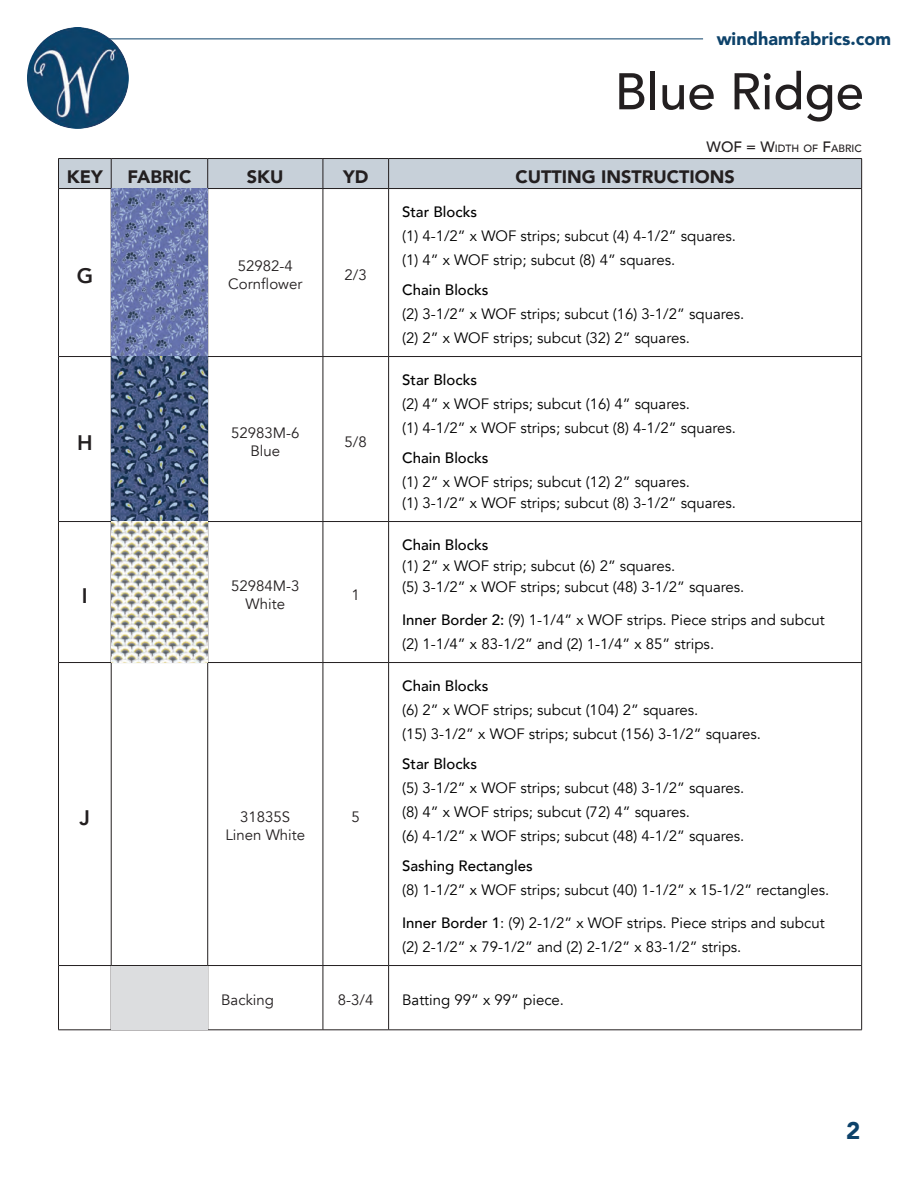
<style>
.page{position:relative;width:918px;height:1188px;background:#fff}
.page>*{position:absolute;margin:0;border:0;box-sizing:border-box;transform-origin:0 0}
.t1{font:500 51px "Avenir";color:#231f20}
.t2{font:900 24px "Avenir";color:#0d426a}
.t3{font:800 21px "Avenir";color:#231f20}
.t4{font:900 18px "Avenir";color:#231f20}
.t5{font:900 18px "Avenir";color:#0d426a}
.t6{font:15px/24px "Avenir";color:#000}
.t7{font:500 15px "Avenir";color:#000}
.t8{font:15px/18px "Avenir";color:#231f20;text-align:center}
.t9{font:500 10.5px "Avenir";color:#231f20}
.s1{font-size:15px}
.s2{font-weight:500}
</style>
<div class="page">
<img style="left:27px;top:27px;width:102px;height:102px;border-radius:51px">
<hr style="left:109px;top:39px;width:594px;height:1px;background:#0d426a">
<hr style="left:58px;top:158px;width:53px;height:1px;background:#231f20">
<hr style="left:111px;top:158px;width:97px;height:1px;background:#231f20">
<hr style="left:208px;top:158px;width:115px;height:1px;background:#231f20">
<hr style="left:323px;top:158px;width:66px;height:1px;background:#231f20">
<hr style="left:389px;top:158px;width:473px;height:1px;background:#231f20">
<hr style="left:58px;top:189px;width:1px;height:167px;background:#231f20">
<hr style="left:58px;top:357px;width:1px;height:164px;background:#231f20">
<hr style="left:58px;top:522px;width:1px;height:140px;background:#231f20">
<hr style="left:58px;top:663px;width:1px;height:302px;background:#231f20">
<hr style="left:58px;top:966px;width:1px;height:64px;background:#231f20">
<hr style="left:208px;top:1030px;width:115px;height:1px;background:#231f20">
<hr style="left:861px;top:189px;width:1px;height:167px;background:#231f20">
<hr style="left:861px;top:357px;width:1px;height:164px;background:#231f20">
<hr style="left:861px;top:522px;width:1px;height:140px;background:#231f20">
<hr style="left:861px;top:663px;width:1px;height:302px;background:#231f20">
<hr style="left:861px;top:966px;width:1px;height:64px;background:#231f20">
<div style="left:58px;top:159px;width:804px;height:29px;background:#c7d0d9"></div>
<hr style="left:58px;top:188px;width:53px;height:1px;background:#231f20">
<hr style="left:111px;top:188px;width:97px;height:1px;background:#231f20">
<hr style="left:208px;top:188px;width:115px;height:1px;background:#231f20">
<hr style="left:323px;top:188px;width:66px;height:1px;background:#231f20">
<hr style="left:323px;top:189px;width:1px;height:167px;background:#231f20">
<hr style="left:389px;top:188px;width:473px;height:1px;background:#231f20">
<hr style="left:388px;top:189px;width:1px;height:167px;background:#231f20">
<hr style="left:58px;top:356px;width:53px;height:1px;background:#231f20">
<hr style="left:208px;top:356px;width:115px;height:1px;background:#231f20">
<hr style="left:323px;top:356px;width:66px;height:1px;background:#231f20">
<hr style="left:323px;top:357px;width:1px;height:164px;background:#231f20">
<hr style="left:389px;top:356px;width:473px;height:1px;background:#231f20">
<hr style="left:388px;top:357px;width:1px;height:164px;background:#231f20">
<hr style="left:58px;top:521px;width:53px;height:1px;background:#231f20">
<hr style="left:208px;top:521px;width:115px;height:1px;background:#231f20">
<hr style="left:323px;top:521px;width:66px;height:1px;background:#231f20">
<hr style="left:323px;top:522px;width:1px;height:140px;background:#231f20">
<hr style="left:389px;top:521px;width:473px;height:1px;background:#231f20">
<hr style="left:388px;top:522px;width:1px;height:140px;background:#231f20">
<hr style="left:58px;top:662px;width:53px;height:1px;background:#231f20">
<hr style="left:111px;top:662px;width:97px;height:1px;background:#231f20">
<hr style="left:111px;top:663px;width:1px;height:302px;background:#231f20">
<hr style="left:208px;top:662px;width:115px;height:1px;background:#231f20">
<hr style="left:207px;top:663px;width:1px;height:302px;background:#231f20">
<hr style="left:323px;top:662px;width:66px;height:1px;background:#231f20">
<hr style="left:323px;top:663px;width:1px;height:302px;background:#231f20">
<hr style="left:389px;top:662px;width:473px;height:1px;background:#231f20">
<hr style="left:388px;top:663px;width:1px;height:302px;background:#231f20">
<hr style="left:58px;top:965px;width:53px;height:1px;background:#231f20">
<hr style="left:111px;top:965px;width:97px;height:1px;background:#231f20">
<hr style="left:208px;top:965px;width:115px;height:1px;background:#231f20">
<hr style="left:323px;top:965px;width:66px;height:1px;background:#231f20">
<hr style="left:323px;top:966px;width:1px;height:64px;background:#231f20">
<hr style="left:389px;top:965px;width:473px;height:1px;background:#231f20">
<hr style="left:388px;top:966px;width:1px;height:64px;background:#231f20">
<hr style="left:58px;top:1030px;width:53px;height:1px;background:#231f20">
<hr style="left:111px;top:1030px;width:97px;height:1px;background:#231f20">
<hr style="left:323px;top:1030px;width:66px;height:1px;background:#231f20">
<hr style="left:389px;top:1030px;width:473px;height:1px;background:#231f20">
<img style="left:111px;top:189px;width:97px;height:473px">
<div style="left:111px;top:966px;width:97px;height:64px;background:#dcdddf"></div>
<p class="t5" style="left:717px;top:23px;width:176px">windhamfabrics.com</p>
<h1 class="t1" style="left:615px;top:47px;width:251px">Blue Ridge</h1>
<p class="t9" style="left:707px;top:139px;width:157px"><span class="s1">WOF = W</span>IDTH OF <span class="s1">F</span>ABRIC</p>
<p class="t4" style="left:67px;top:161px;width:37px">KEY</p>
<p class="t4" style="left:127px;top:161px;width:66px">FABRIC</p>
<p class="t4" style="left:247px;top:161px;width:38px">SKU</p>
<p class="t4" style="left:343px;top:161px;width:27px">YD</p>
<p class="t4" style="left:515px;top:161px;width:221px">CUTTING INSTRUCTIONS</p>
<h3 class="t3" style="left:77px;top:259px;width:18px">G</h3>
<p class="t8" style="left:228px;top:257px;width:76px">52982-4<br>Cornflower</p>
<p class="t8" style="left:345px;top:266px;width:24px">2/3</p>
<h3 class="t3" style="left:77px;top:426px;width:17px">H</h3>
<p class="t8" style="left:231px;top:424px;width:70px">52983M-6<br>Blue</p>
<p class="t8" style="left:345px;top:433px;width:24px">5/8</p>
<h3 class="t3" style="left:82px;top:579px;width:7px">I</h3>
<p class="t8" style="left:231px;top:577px;width:70px">52984M-3<br>White</p>
<p class="t8" style="left:352px;top:586px;width:10px">1</p>
<h3 class="t3" style="left:80px;top:801px;width:12px">J</h3>
<p class="t8" style="left:225px;top:808px;width:81px">31835S<br>Linen White</p>
<p class="t8" style="left:352px;top:808px;width:10px">5</p>
<p class="t7" style="left:402px;top:199px;width:77px">Star Blocks</p>
<p class="t6" style="left:402px;top:224px;width:335px">(1) 4-1/2” x WOF strips; subcut (4) 4-1/2” squares. (1) 4” x WOF strip; subcut (8) 4” squares.</p>
<p class="t7" style="left:402px;top:277px;width:88px">Chain Blocks</p>
<p class="t6" style="left:402px;top:302px;width:344px">(2) 3-1/2” x WOF strips; subcut (16) 3-1/2” squares. (2) 2” x WOF strips; subcut (32) 2” squares.</p>
<p class="t7" style="left:402px;top:367px;width:77px">Star Blocks</p>
<p class="t6" style="left:402px;top:392px;width:335px">(2) 4” x WOF strips; subcut (16) 4” squares.<br>(1) 4-1/2” x WOF strips; subcut (8) 4-1/2” squares.</p>
<p class="t7" style="left:402px;top:445px;width:88px">Chain Blocks</p>
<p class="t6" style="left:402px;top:472px;width:335px;line-height:21px">(1) 2” x WOF strips; subcut (12) 2” squares.<br>(1) 3-1/2” x WOF strips; subcut (8) 3-1/2” squares.</p>
<p class="t7" style="left:402px;top:532px;width:88px">Chain Blocks</p>
<p class="t6" style="left:402px;top:556px;width:344px;line-height:21px">(1) 2” x WOF strip; subcut (6) 2” squares.<br>(5) 3-1/2” x WOF strips; subcut (48) 3-1/2” squares.</p>
<p class="t6" style="left:402px;top:608px;width:424px"><span class="s2">Inner Border 2:</span> (9) 1-1/4” x WOF strips. Piece strips and subcut (2) 1-1/4” x 83-1/2” and (2) 1-1/4” x 85” strips.</p>
<p class="t7" style="left:402px;top:673px;width:88px">Chain Blocks</p>
<p class="t6" style="left:402px;top:698px;width:361px">(6) 2” x WOF strips; subcut (104) 2” squares.<br>(15) 3-1/2” x WOF strips; subcut (156) 3-1/2” squares.</p>
<p class="t7" style="left:402px;top:751px;width:77px">Star Blocks</p>
<p class="t6" style="left:402px;top:776px;width:344px">(5) 3-1/2” x WOF strips; subcut (48) 3-1/2” squares. (8) 4” x WOF strips; subcut (72) 4” squares.<br>(6) 4-1/2” x WOF strips; subcut (48) 4-1/2” squares.</p>
<p class="t7" style="left:402px;top:853px;width:132px">Sashing Rectangles</p>
<p class="t6" style="left:402px;top:878px;width:429px">(8) 1-1/2” x WOF strips; subcut (40) 1-1/2” x 15-1/2” rectangles.</p>
<p class="t6" style="left:402px;top:911px;width:424px"><span class="s2">Inner Border 1</span>: (9) 2-1/2” x WOF strips. Piece strips and subcut (2) 2-1/2” x 79-1/2” and (2) 2-1/2” x 83-1/2” strips.</p>
<p class="t8" style="left:221px;top:991px;width:54px">Backing</p>
<p class="t8" style="left:338px;top:991px;width:37px">8-3/4</p>
<p class="t6" style="left:402px;top:988px;width:163px">Batting 99” x 99” piece.</p>
<h2 class="t2" style="left:846px;top:1110px;width:16px">2</h2>
</div>
